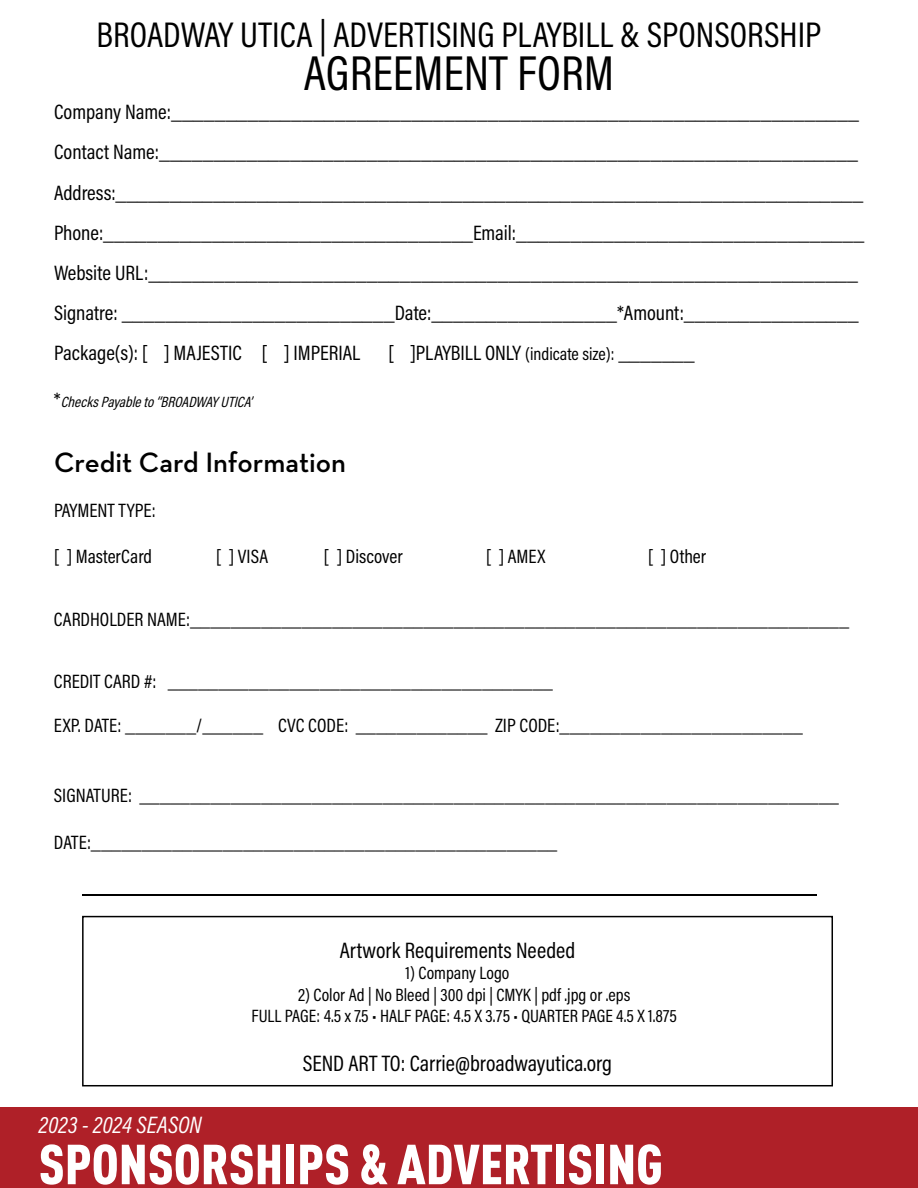
<style>
.page{position:relative;width:918px;height:1188px;background:#fff}
.page>*{position:absolute;margin:0;border:0;box-sizing:border-box;transform-origin:0 0}
.t1{font:900 condensed 55.5px "DIN Pro";color:#fff}
.t2{font:49.5px "Acumin Pro Cond";color:#000}
.t3{font:36px "Acumin Pro Cond";color:#000}
.t4{font:600 28.5px "Neutraface Text";color:#000}
.t5{font:24px "Acumin Variable Concept";letter-spacing:.005em;color:#fff}
.t6{font:22.5px "Acumin Pro Cond";color:#000}
.t7{font:21px/40.2px "Acumin Pro Cond";color:#000}
.t8{font:19.5px "Acumin Pro Cond";color:#000}
.t9{font:18px/21.6px "Acumin Pro Cond";color:#000;text-align:center}
.t10{font:italic 15px "Acumin Pro Cond";color:#000}
.s1{font-size:18px}
.s2{font-style:normal;font-size:21px}
</style>
<div class="page">
<div style="left:0;top:1107px;width:918px;height:81px;background:#af2028"></div>
<div style="left:82px;top:916px;width:751px;height:170px;border:2px solid #000"></div>
<hr style="left:82px;top:894px;width:734px;height:1px;background:#000">
<h3 class="t3" style="left:97px;top:11px;width:726px">BROADWAY UTICA | ADVERTISING PLAYBILL &amp; SPONSORSHIP</h3>
<h2 class="t2" style="left:304px;top:41px;width:312px">AGREEMENT FORM</h2>
<p class="t7" style="left:54px;top:91px;width:812px">Company Name:_______________________________________________________________ Contact Name:________________________________________________________________ Address:_____________________________________________________________________ Phone:__________________________________Email:________________________________ Website URL:_________________________________________________________________ Signatre: _________________________Date:_________________*Amount:________________ Package(s): [ ] MAJESTIC [ ] IMPERIAL</p>
<p class="t7" style="left:388px;top:333px;width:308px">[ ]PLAYBILL ONLY <span class="s1">(indicate size):</span> _______</p>
<p class="t10" style="left:54px;top:392px;width:204px"><span class="s2">*</span> ChecksPayableto‘‘BROADWAYUTICA’</p>
<h3 class="t4" style="left:54px;top:444px;width:294px">Credit Card Information</h3>
<p class="t8" style="left:54px;top:497px;width:103px">PAYMENT TYPE:</p>
<p class="t8" style="left:54px;top:544px;width:100px">[ ] MasterCard</p>
<p class="t8" style="left:216px;top:544px;width:54px">[ ] VISA</p>
<p class="t8" style="left:324px;top:544px;width:80px">[ ] Discover</p>
<p class="t8" style="left:486px;top:544px;width:61px">[ ] AMEX</p>
<p class="t8" style="left:648px;top:544px;width:60px">[ ] Other</p>
<p class="t8" style="left:54px;top:606px;width:797px">CARDHOLDER NAME:_________________________________________________________________</p>
<p class="t8" style="left:54px;top:669px;width:501px">CREDIT CARD #: ______________________________________</p>
<p class="t8" style="left:54px;top:713px;width:750px">EXP. DATE: _______/______ CVC CODE: _____________ ZIP CODE:________________________</p>
<p class="t8" style="left:54px;top:783px;width:787px">SIGNATURE: _____________________________________________________________________</p>
<p class="t8" style="left:54px;top:830px;width:505px">DATE:______________________________________________</p>
<p class="t6" style="left:340px;top:935px;width:237px">Artwork Requirements Needed</p>
<p class="t9" style="left:406px;top:962px;width:105px">1) Company Logo</p>
<p class="t9" style="left:252px;top:983px;width:427px">2) Color Ad | No Bleed | 300 dpi | CMYK | pdf .jpg or .eps<br>FULL PAGE: 4.5 x 7.5 • HALF PAGE: 4.5 X 3.75 • QUARTER PAGE 4.5 X 1.875</p>
<p class="t6" style="left:303px;top:1049px;width:311px">SEND ART TO: Carrie@broadwayutica.org</p>
<p class="t5" style="left:39px;top:1108px;width:165px">2023 - 2024 SEASON</p>
<h1 class="t1" style="left:39px;top:1121px;width:626px">SPONSORSHIPS &amp; ADVERTISING</h1>
</div>
